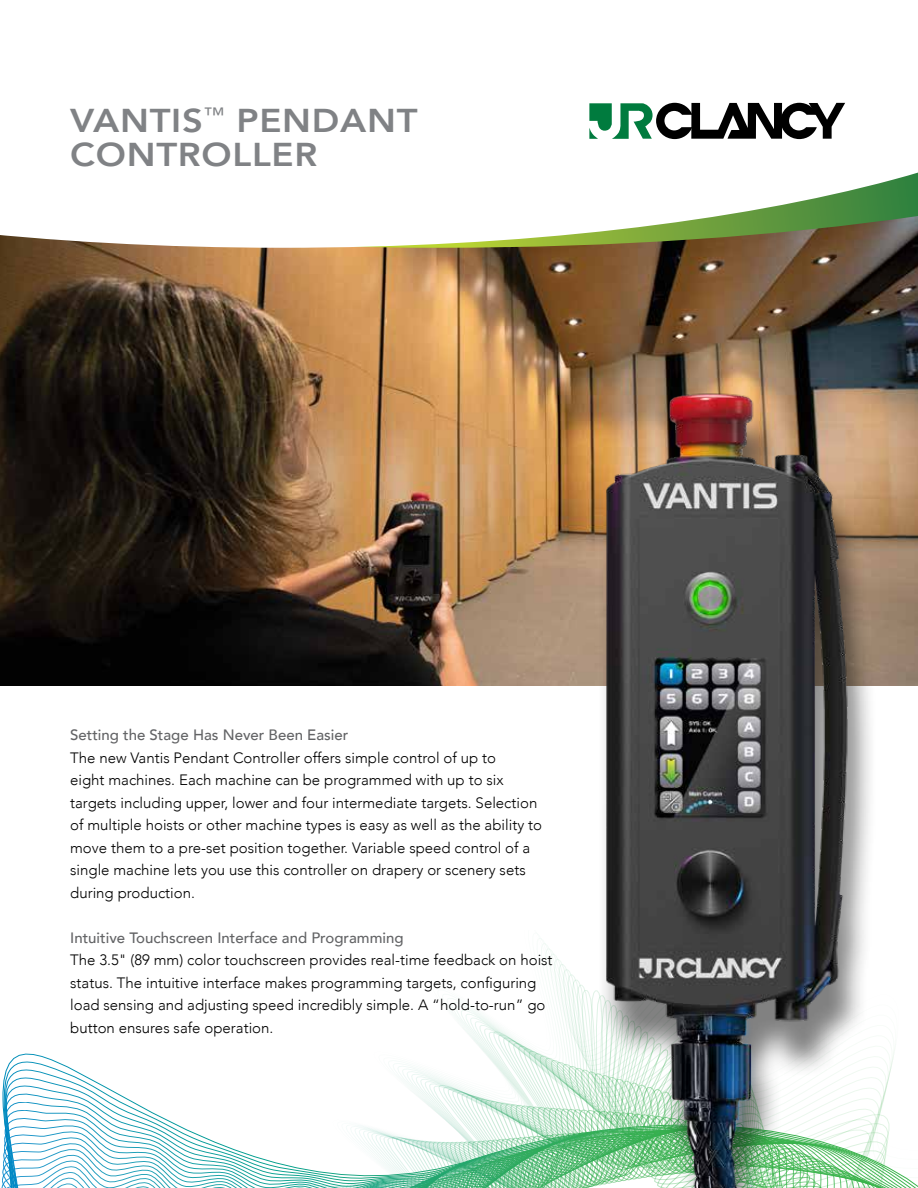
<style>
.page{position:relative;width:918px;height:1188px;background:#fff}
.page>*{position:absolute;margin:0;border:0;box-sizing:border-box;transform-origin:0 0}
.t1{font:800 33px/34.5px "Avenir";letter-spacing:.02em;color:#808285;scale:1.1 1}
.t2{font:300 15px/22.5px "Avenir";color:#000}
.t3{font:500 15px "Avenir";color:#636466}
</style>
<div class="page">
<svg style="left:1px;top:938px;width:917px;height:250px"></svg>
<img style="left:0;top:248px;width:918px;height:438px">
<svg style="left:0;top:102px;width:918px;height:146px"></svg>
<svg style="left:589px;top:103px;width:256px;height:36px"></svg>
<img style="left:554px;top:374px;width:326px;height:814px">
<h1 class="t1" style="left:70px;top:103px;width:317px">VANTIS<sup>™</sup> PENDANT<br>CONTROLLER</h1>
<p class="t3" style="left:70px;top:722px;width:280px">Setting the Stage Has Never Been Easier</p>
<p class="t2" style="left:70px;top:747px;width:473px">The new Vantis Pendant Controller offers simple control of up to<br>eight machines. Each machine can be programmed with up to six targets including upper, lower and four intermediate targets. Selection of multiple hoists or other machine types is easy as well as the ability to move them to a pre-set position together. Variable speed control of a single machine lets you use this controller on drapery or scenery sets during production.</p>
<p class="t3" style="left:70px;top:925px;width:335px">Intuitive Touchscreen Interface and Programming</p>
<p class="t2" style="left:70px;top:949px;width:484px">The 3.5" (89 mm) color touchscreen provides real-time feedback on hoist status. The intuitive interface makes programming targets, configuring load sensing and adjusting speed incredibly simple. A “hold-to-run” go button ensures safe operation.</p>
</div>
